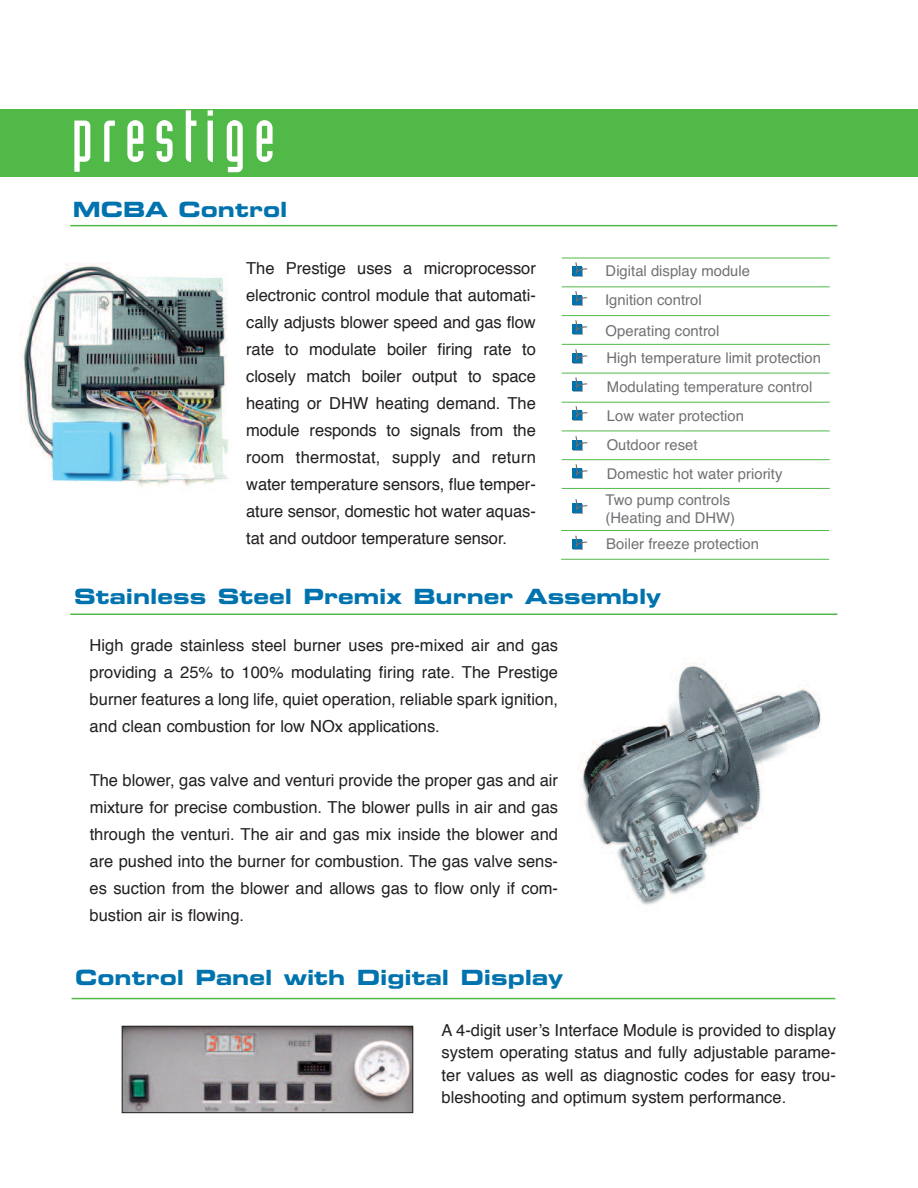
<style>
.page{position:relative;width:918px;height:1188px;background:#fff}
.page>*{position:absolute;margin:0;border:0;box-sizing:border-box;transform-origin:0 0}
.t1{font:72px "Industria Solid";letter-spacing:.12em;color:#fff}
.t2{font:21px "Eurostile Bold Extended Two";color:#0073ae}
.t3{font:16.5px/27px "Helvetica";color:#231f20;text-align:justify}
.t4{font:14.85px/28.8px "Helvetica";color:#717074}
</style>
<div class="page">
<img style="left:124px;top:1028px;width:287px;height:83px">
<div style="left:122px;top:1026px;width:291px;height:87px;border:1px solid #231f20"></div>
<hr style="left:562px;top:258px;width:268px;height:1px;background:#51b948">
<hr style="left:562px;top:286px;width:268px;height:1px;background:#51b948">
<hr style="left:562px;top:315px;width:268px;height:1px;background:#51b948">
<hr style="left:562px;top:344px;width:268px;height:1px;background:#51b948">
<hr style="left:562px;top:373px;width:268px;height:1px;background:#51b948">
<hr style="left:562px;top:402px;width:268px;height:1px;background:#51b948">
<hr style="left:562px;top:431px;width:268px;height:1px;background:#51b948">
<hr style="left:562px;top:459px;width:268px;height:1px;background:#51b948">
<hr style="left:561px;top:530px;width:268px;height:1px;background:#51b948">
<hr style="left:561px;top:559px;width:268px;height:1px;background:#51b948">
<hr style="left:562px;top:488px;width:268px;height:1px;background:#51b948">
<div style="left:572px;top:266px;width:10px;height:9px;background:#0073ae"></div>
<svg style="left:575px;top:262px;width:13px;height:15px"></svg>
<div style="left:574px;top:296px;width:9px;height:9px;background:#0073ae"></div>
<div style="left:572px;top:295px;width:10px;height:9px;background:#0073ae"></div>
<svg style="left:575px;top:291px;width:13px;height:15px"></svg>
<div style="left:572px;top:324px;width:10px;height:9px;background:#0073ae"></div>
<svg style="left:575px;top:320px;width:13px;height:15px"></svg>
<div style="left:572px;top:353px;width:10px;height:9px;background:#0073ae"></div>
<svg style="left:575px;top:349px;width:13px;height:15px"></svg>
<div style="left:572px;top:381px;width:10px;height:9px;background:#0073ae"></div>
<svg style="left:575px;top:377px;width:13px;height:15px"></svg>
<div style="left:573px;top:410px;width:9px;height:9px;background:#0073ae"></div>
<svg style="left:575px;top:406px;width:13px;height:15px"></svg>
<div style="left:572px;top:440px;width:10px;height:9px;background:#0073ae"></div>
<svg style="left:575px;top:436px;width:13px;height:15px"></svg>
<div style="left:573px;top:468px;width:9px;height:9px;background:#0073ae"></div>
<svg style="left:575px;top:464px;width:13px;height:15px"></svg>
<div style="left:574px;top:504px;width:9px;height:9px;background:#0073ae"></div>
<div style="left:572px;top:503px;width:10px;height:9px;background:#0073ae"></div>
<svg style="left:575px;top:499px;width:13px;height:15px"></svg>
<div style="left:574px;top:541px;width:9px;height:9px;background:#a4a6a9"></div>
<div style="left:572px;top:539px;width:10px;height:10px;background:#0073ae"></div>
<svg style="left:575px;top:535px;width:12px;height:12px"></svg>
<div style="left:0;top:110px;width:918px;height:67px;background:#51b948"></div>
<img style="left:21px;top:263px;width:208px;height:223px">
<img style="left:581px;top:662px;width:240px;height:243px">
<hr style="left:70px;top:225px;width:767px;height:1px;background:#51b948">
<hr style="left:72px;top:998px;width:763px;height:1px;background:#51b948">
<hr style="left:70px;top:614px;width:767px;height:1px;background:#51b948">
<h1 class="t1" style="left:72px;top:110px;width:205px">prestige</h1>
<p class="t2" style="left:73px;top:202px;width:216px">MCBA Control</p>
<p class="t3" style="left:246px;top:256px;width:291px">The Prestige uses a microprocessor electronic control module that automati&shy;cally adjusts blower speed and gas flow rate to modulate boiler firing rate to closely match boiler output to space heating or DHW heating demand. The module responds to signals from the room thermostat, supply and return water temperature sensors, flue temper&shy;ature sensor, domestic hot water aquas&shy;tat and outdoor temperature sensor.</p>
<p class="t4" style="left:605px;top:257px;width:146px">Digital display module<br>Ignition control</p>
<p class="t4" style="left:606px;top:316px;width:217px">Operating control<br>High temperature limit protection<br>Modulating temperature control<br>Low water protection<br>Outdoor reset<br>Domestic hot water priority</p>
<p class="t4" style="left:606px;top:491px;width:131px;line-height:17.9px">Two pump controls (Heating and DHW)</p>
<p class="t4" style="left:606px;top:530px;width:154px">Boiler freeze protection</p>
<p class="t2" style="left:74px;top:589px;width:589px">Stainless Steel Premix Burner Assembly</p>
<p class="t3" style="left:90px;top:633px;width:470px">High grade stainless steel burner uses pre-mixed air and gas providing a 25% to 100% modulating firing rate. The Prestige burner features a long life, quiet operation, reliable spark ignition, and clean combustion for low NOx applications.</p>
<p class="t3" style="left:90px;top:768px;width:470px">The blower, gas valve and venturi provide the proper gas and air mixture for precise combustion. The blower pulls in air and gas through the venturi. The air and gas mix inside the blower and are pushed into the burner for combustion. The gas valve sens&shy;es suction from the blower and allows gas to flow only if com&shy;bustion air is flowing.</p>
<p class="t2" style="left:75px;top:970px;width:490px">Control Panel with Digital Display</p>
<p class="t3" style="left:442px;top:1020px;width:396px;line-height:22.5px">A 4-digit user’s Interface Module is provided to display system operating status and fully adjustable parame&shy;ter values as well as diagnostic codes for easy trou&shy;bleshooting and optimum system performance.</p>
</div>
